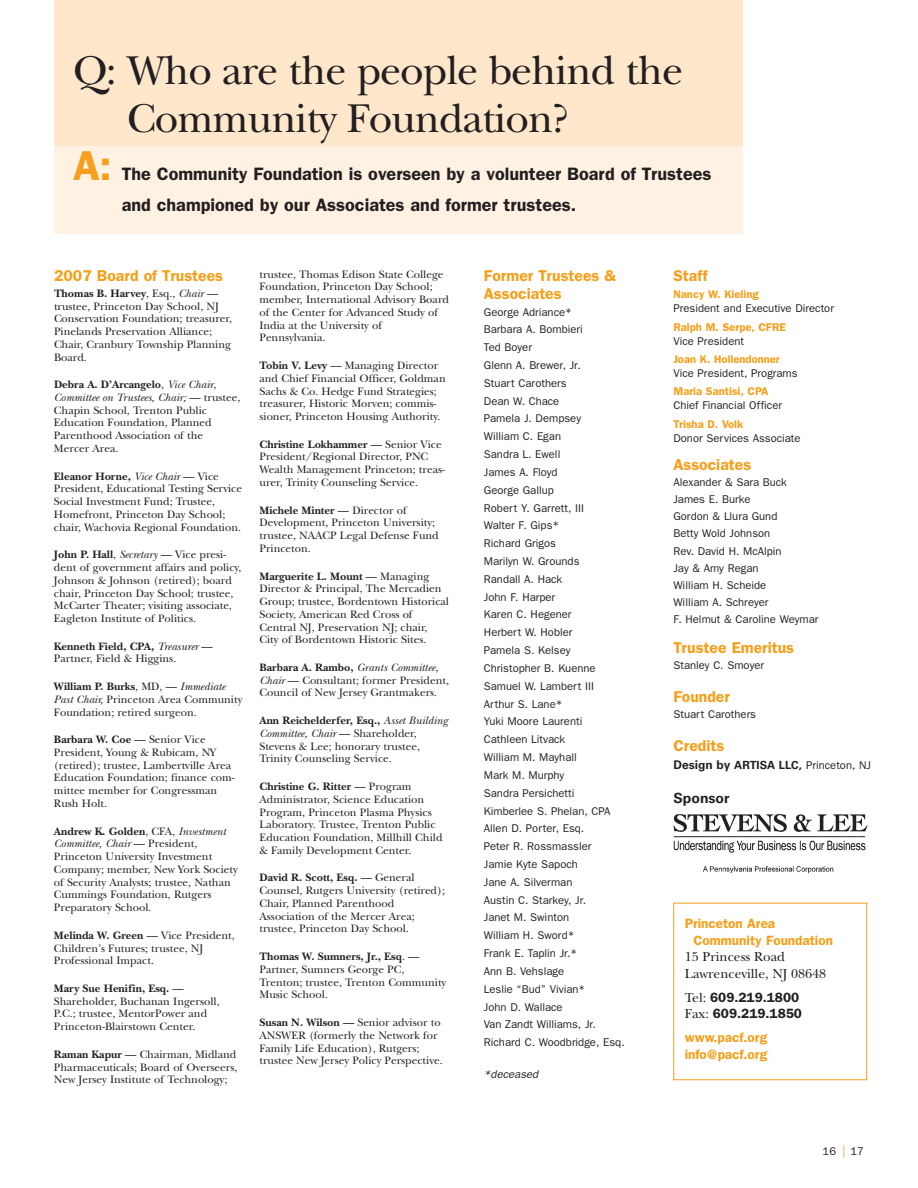
<style>
.page{position:relative;width:918px;height:1188px;background:#fff}
.page>*{position:absolute;margin:0;border:0;box-sizing:border-box;transform-origin:0 0}
.t1{font:42px/48px "New Baskerville";letter-spacing:-.02em;color:#231f20}
.t2{font:600 42px "Franklin Gothic";color:#f59f1a}
.t3{font:600 18px/31.5px "Franklin Gothic";color:#231f20}
.t4{font:600 15.75px/18px "Franklin Gothic";color:#f59f1a}
.t5{font:700 14.1px "Univers";color:#231f20}
.t6{font:600 13.5px/16.5px "Franklin Gothic";color:#f59f1a}
.t7{font:13.5px/16.5px "New Baskerville";color:#231f20}
.t8{font:600 13.5px/16.5px "Franklin Gothic";color:#231f20}
.t9{font:11.25px/12.8px "New Baskerville";color:#231f20}
.t10{font:11.25px/17.9px "Franklin Gothic";color:#231f20}
.t11{font:600 11.25px "Franklin Gothic";color:#f59f1a}
.t12{font:italic 11.25px "Franklin Gothic";color:#231f20}
.s1{font-weight:700}
.s2{font-style:italic}
.s3{font-family:"Univers";font-weight:700;font-size:12px}
.s4{font-family:"Univers";font-weight:700}
.s5{font-family:"New Baskerville";font-weight:400}
.s6{font-size:19.2px;color:#f59f1a}
</style>
<div class="page">
<img style="left:673px;top:814px;width:195px;height:60px">
<div style="left:54px;top:111px;width:688px;height:122px;background:#fff2e3"></div>
<div style="left:54px;top:0;width:688px;height:146px;background:#fee7cb"></div>
<div style="left:673px;top:903px;width:194px;height:177px;border:1px solid #f59f1a"></div>
<h1 class="t1" style="left:127px;top:51px;width:558px;text-indent:-54px">Q: Who are the people behind the<br>Community Foundation?</h1>
<h1 class="t2" style="left:73px;top:151px;width:40px">A:</h1>
<h2 class="t3" style="left:122px;top:159px;width:591px">The Community Foundation is overseen by a volunteer Board of Trustees and championed by our Associates and former trustees.</h2>
<h3 class="t4" style="left:54px;top:268px;width:171px">2007 Board of Trustees</h3>
<p class="t9" style="left:54px;top:288px;width:180px"><span class="s1">Thomas B. Harvey</span>, Esq., <span class="s2">Chair</span> — trustee, Princeton Day School, NJ<br>Conservation Foundation; treasurer,<br>Pinelands Preservation Alliance;<br>Chair, Cranbury Township Planning<br>Board.</p>
<p class="t9" style="left:54px;top:380px;width:188px"><span class="s1">Debra A. D’Arcangelo</span>, <span class="s2">Vice Chair</span>,<br><span class="s2">Committee on Trustees, Chair;</span> — trustee,<br>Chapin School, Trenton Public<br>Education Foundation, Planned<br>Parenthood Association of the<br>Mercer Area.</p>
<p class="t9" style="left:54px;top:471px;width:190px"><span class="s1">Eleanor Horne,</span> <span class="s2">Vice Chair</span> — Vice President, Educational Testing Service Social Investment Fund; Trustee, Homefront, Princeton Day School; chair, Wachovia Regional Foundation.</p>
<p class="t9" style="left:54px;top:550px;width:189px"><span class="s1">John P. Hall</span>, <span class="s2">Secretary</span> — Vice presi&shy;dent of government affairs and policy, Johnson &amp; Johnson (retired); board chair, Princeton Day School; trustee, McCarter Theater; visiting associate, Eagleton Institute of Politics.</p>
<p class="t9" style="left:54px;top:641px;width:160px"><span class="s1">Kenneth Field, CPA,</span> <span class="s2">Treasurer</span> —<br>Partner, Field &amp; Higgins.</p>
<p class="t9" style="left:54px;top:681px;width:190px"><span class="s1">William P. Burks</span>, MD, — <span class="s2">Immediate<br>Past Chair,</span> Princeton Area Community<br>Foundation; retired surgeon.</p>
<p class="t9" style="left:54px;top:735px;width:182px"><span class="s1">Barbara W. Coe</span> — Senior Vice<br>President, Young &amp; Rubicam, NY (retired); trustee, Lambertville Area<br>Education Foundation; finance com&shy;mittee member for Congressman<br>Rush Holt.</p>
<p class="t9" style="left:54px;top:826px;width:185px"><span class="s1">Andrew K. Golden</span>, CFA, <span class="s2">Investment<br>Committee, Chair</span> — President,<br>Princeton University Investment<br>Company; member, New York Society of Security Analysts; trustee, Nathan<br>Cummings Foundation, Rutgers<br>Preparatory School.</p>
<p class="t9" style="left:54px;top:930px;width:182px"><span class="s1">Melinda W. Green</span> — Vice President,<br>Children’s Futures; trustee, NJ<br>Professional Impact.</p>
<p class="t9" style="left:54px;top:983px;width:167px"><span class="s1">Mary Sue Henifin, Esq.</span> —<br>Shareholder, Buchanan Ingersoll,<br>P.C.; trustee, MentorPower and<br>Princeton-Blairstown Center.</p>
<p class="t9" style="left:54px;top:1049px;width:185px;text-align:justify"><span class="s1">Raman Kapur</span> — Chairman, Midland Pharmaceuticals; Board of Overseers, New Jersey Institute of Technology;</p>
<p class="t9" style="left:260px;top:269px;width:191px">trustee, Thomas Edison State College<br>Foundation, Princeton Day School; member, International Advisory Board of the Center for Advanced Study of<br>India at the University of<br>Pennsylvania.</p>
<p class="t9" style="left:260px;top:360px;width:188px"><span class="s1">Tobin V. Levy</span> — Managing Director and Chief Financial Officer, Goldman Sachs &amp; Co. Hedge Fund Strategies; treasurer, Historic Morven; commis&shy;sioner, Princeton Housing Authority.</p>
<p class="t9" style="left:260px;top:439px;width:187px"><span class="s1">Christine Lokhammer</span> — Senior Vice President/Regional Director, PNC Wealth Management Princeton; treas&shy;urer, Trinity Counseling Service.</p>
<p class="t9" style="left:260px;top:505px;width:181px"><span class="s1">Michele Minter</span> — Director of<br>Development, Princeton University; trustee, NAACP Legal Defense Fund<br>Princeton.</p>
<p class="t9" style="left:260px;top:571px;width:191px"><span class="s1">Marguerite L. Mount</span> — Managing Director &amp; Principal, The Mercadien Group; trustee, Bordentown Historical Society, American Red Cross of Central NJ, Preservation NJ; chair, City of Bordentown Historic Sites.</p>
<p class="t9" style="left:260px;top:662px;width:191px"><span class="s1">Barbara A. Rambo,</span> <span class="s2">Grants Committee,<br>Chair</span> — Consultant; former President,<br>Council of New Jersey Grantmakers.</p>
<p class="t9" style="left:260px;top:715px;width:190px"><span class="s1">Ann Reichelderfer, Esq.,</span> <span class="s2">Asset Building Committee, Chair</span> — Shareholder, Stevens &amp; Lee; honorary trustee, Trinity Counseling Service.</p>
<p class="t9" style="left:260px;top:781px;width:185px"><span class="s1">Christine G. Ritter</span> — Program Administrator, Science Education Program, Princeton Plasma Physics Laboratory. Trustee, Trenton Public Education Foundation, Millhill Child &amp; Family Development Center.</p>
<p class="t9" style="left:260px;top:873px;width:187px"><span class="s1">David R. Scott, Esq.</span> — General<br>Counsel, Rutgers University (retired);<br>Chair, Planned Parenthood<br>Association of the Mercer Area; trustee, Princeton Day School.</p>
<p class="t9" style="left:260px;top:951px;width:188px"><span class="s1">Thomas W. Sumners, Jr., Esq</span>. —<br>Partner, Sumners George PC,<br>Trenton; trustee, Trenton Community<br>Music School.</p>
<p class="t9" style="left:260px;top:1017px;width:185px"><span class="s1">Susan N. Wilson —</span> Senior advisor to ANSWER (formerly the Network for Family Life Education), Rutgers; trustee New Jersey Policy Perspective.</p>
<h3 class="t4" style="left:484px;top:268px;width:134px">Former Trustees &amp;<br>Associates</h3>
<p class="t10" style="left:484px;top:304px;width:142px">George Adriance*<br>Barbara A. Bombieri<br>Ted Boyer<br>Glenn A. Brewer, Jr.<br>Stuart Carothers<br>Dean W. Chace<br>Pamela J. Dempsey<br>William C. Egan<br>Sandra L. Ewell<br>James A. Floyd<br>George Gallup<br>Robert Y. Garrett, III<br>Walter F. Gips*<br>Richard Grigos<br>Marilyn W. Grounds<br>Randall A. Hack<br>John F. Harper<br>Karen C. Hegener<br>Herbert W. Hobler<br>Pamela S. Kelsey<br>Christopher B. Kuenne<br>Samuel W. Lambert III<br>Arthur S. Lane*<br>Yuki Moore Laurenti<br>Cathleen Litvack<br>William M. Mayhall<br>Mark M. Murphy<br>Sandra Persichetti<br>Kimberlee S. Phelan, CPA<br>Allen D. Porter, Esq.<br>Peter R. Rossmassler<br>Jamie Kyte Sapoch<br>Jane A. Silverman<br>Austin C. Starkey, Jr.<br>Janet M. Swinton<br>William H. Sword*<br>Frank E. Taplin Jr.*<br>Ann B. Vehslage<br>Leslie “Bud” Vivian*<br>John D. Wallace<br>Van Zandt Williams, Jr.<br>Richard C. Woodbridge, Esq.</p>
<p class="t12" style="left:484px;top:1070px;width:58px">*deceased</p>
<h3 class="t4" style="left:673px;top:268px;width:36px">Staff</h3>
<p class="t11" style="left:673px;top:291px;width:87px">Nancy W. Kieling</p>
<p class="t10" style="left:673px;top:300px;width:162px">President and Executive Director</p>
<p class="t11" style="left:673px;top:323px;width:114px">Ralph M. Serpe, CFRE</p>
<p class="t10" style="left:673px;top:333px;width:72px">Vice President</p>
<p class="t11" style="left:673px;top:355px;width:108px">Joan K. Hollendonner</p>
<p class="t10" style="left:673px;top:365px;width:126px">Vice President, Programs</p>
<p class="t11" style="left:673px;top:388px;width:97px">Maria Santisi, CPA</p>
<p class="t10" style="left:673px;top:398px;width:110px">Chief Financial Officer</p>
<p class="t11" style="left:673px;top:420px;width:71px">Trisha D. Volk</p>
<p class="t10" style="left:673px;top:430px;width:129px">Donor Services Associate</p>
<h3 class="t4" style="left:673px;top:457px;width:79px">Associates</h3>
<p class="t10" style="left:673px;top:475px;width:146px;line-height:17.1px">Alexander &amp; Sara Buck<br>James E. Burke<br>Gordon &amp; Llura Gund<br>Betty Wold Johnson<br>Rev. David H. McAlpin<br>Jay &amp; Amy Regan<br>William H. Scheide<br>William A. Schreyer<br>F. Helmut &amp; Caroline Weymar</p>
<h3 class="t4" style="left:673px;top:640px;width:122px">Trustee Emeritus</h3>
<p class="t10" style="left:673px;top:657px;width:92px">Stanley C. Smoyer</p>
<h3 class="t4" style="left:673px;top:689px;width:58px">Founder</h3>
<p class="t10" style="left:673px;top:706px;width:84px">Stuart Carothers</p>
<h3 class="t4" style="left:673px;top:738px;width:52px">Credits</h3>
<p class="t10" style="left:673px;top:757px;width:199px"><span class="s3">Design by</span> <span class="s4">ARTISA LLC,</span> Princeton, NJ</p>
<p class="t5" style="left:673px;top:792px;width:58px">Sponsor</p>
<p class="t6" style="left:694px;top:917px;width:141px;text-indent:-9px">Princeton Area<br>Community Foundation</p>
<p class="t7" style="left:685px;top:950px;width:143px">15 Princess Road<br>Lawrenceville, NJ 08648</p>
<p class="t8" style="left:685px;top:990px;width:119px"><span class="s5">Tel:</span> 609.219.1800<br><span class="s5">Fax:</span> 609.219.1850</p>
<p class="t6" style="left:685px;top:1030px;width:84px">www.pacf.org info@pacf.org</p>
<p class="t10" style="left:823px;top:1143px;width:43px">16 <span class="s6">|</span> 17</p>
</div>
